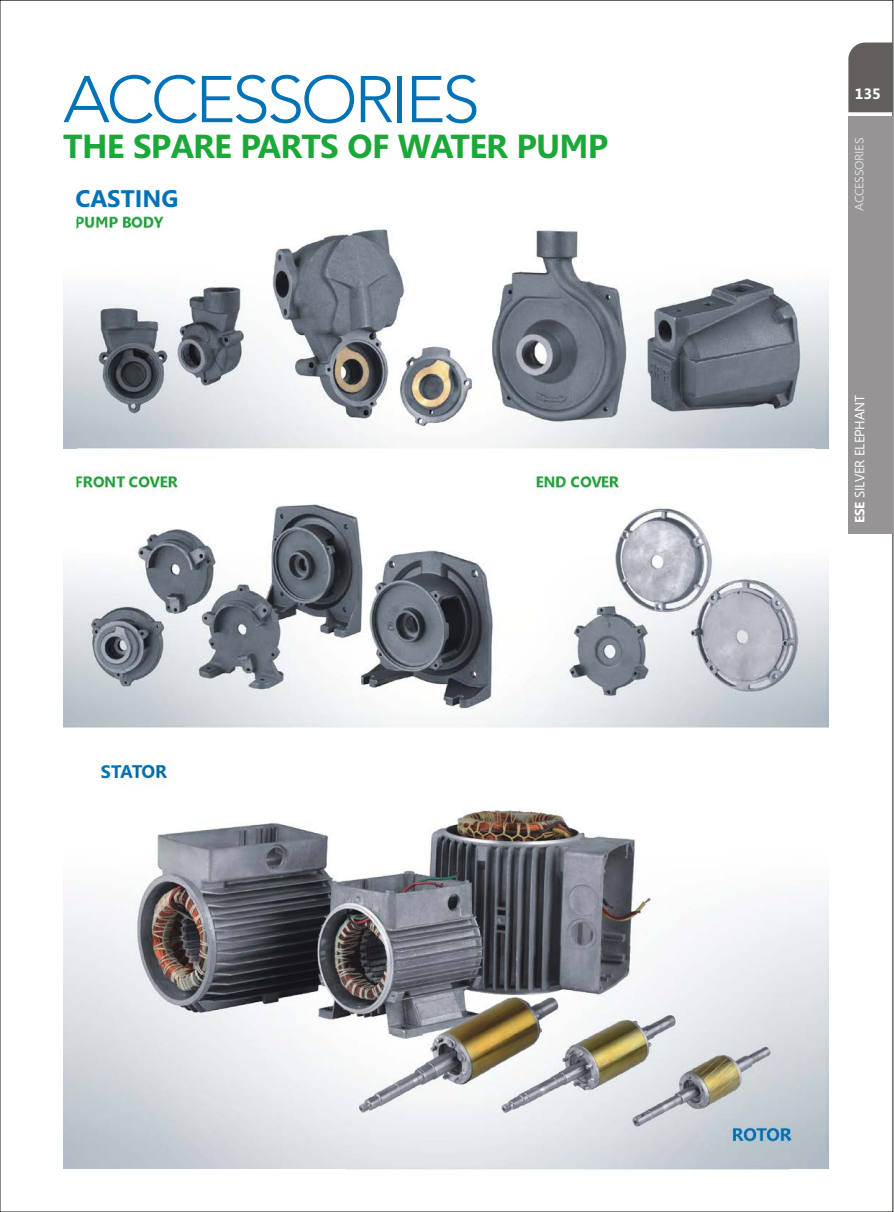
<style>
.page{position:relative;width:894px;height:1212px;background:#fff}
.page>*{position:absolute;margin:0;border:0;box-sizing:border-box;transform-origin:0 0}
.t1{font:300 65.25px "Avenir LT35";letter-spacing:-.05em;color:#0073b8;scale:1.04 1}
.t2{font:700 33.3px "Gisha";letter-spacing:-.025em;color:#1ca838}
.t3{font:700 24px "Gisha";color:#0073b8}
.t4{font:700 15px "Gisha";color:#fff}
.t5{font:13.5px "Gisha";letter-spacing:-.025em;color:#fff}
.t6{font:12px "Gisha";letter-spacing:-.025em;color:#dedede;scale:1.04 1}
.s1{font-weight:700}
</style>
<div class="page">
<img style="left:64px;top:886px;width:765px;height:282px">
<div style="left:848px;top:116px;width:45px;height:418px;background:#969494"></div>
<div style="left:848px;top:42px;width:45px;height:70px;background:#615e5c"></div>
<img style="left:77px;top:217px;width:738px;height:497px">
<img style="left:118px;top:764px;width:549px;height:292px">
<img style="left:346px;top:946px;width:443px;height:224px">
<h1 class="t1" style="left:63px;top:73px;width:402px">ACCESSORIES</h1>
<p class="t2" style="left:63px;top:133px;width:547px">THE SPARE PARTS OF WATER PUMP</p>
<p class="t3" style="left:75px;top:189px;width:105px">CASTING</p>
<p class="t4" style="left:855px;top:88px;width:27px">135</p>
<p class="t6" style="left:855px;top:211px;width:72px;rotate:-90deg">ACCESSORIES</p>
<p class="t5" style="left:854px;top:523px;width:129px;rotate:-90deg"><span class="s1">ESE</span> SILVER ELEPHANT</p>
</div>
